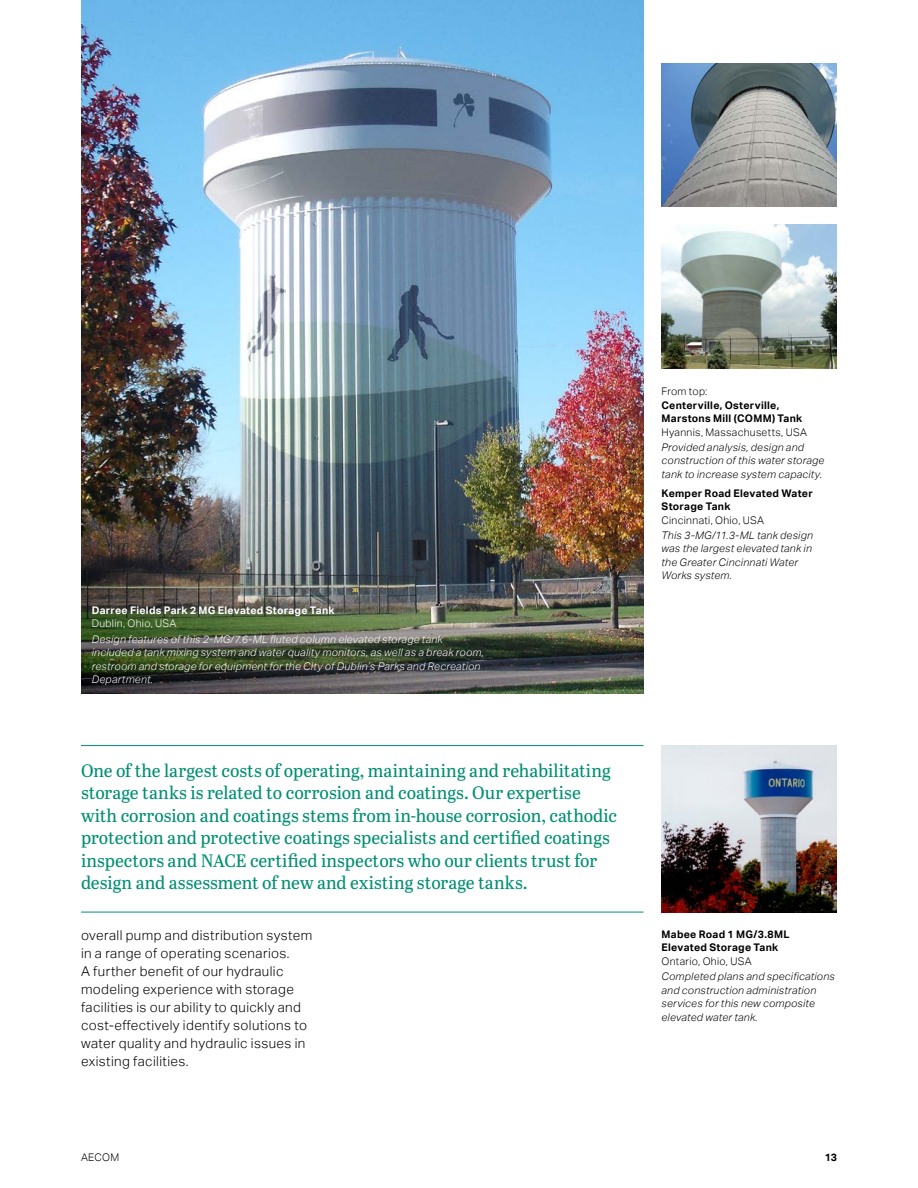
<style>
.page{position:relative;width:918px;height:1188px;background:#fff}
.page>*{position:absolute;margin:0;border:0;box-sizing:border-box;transform-origin:0 0}
.t1{font:18px/22.5px "Abril Titling";color:#008f72}
.t2{font:300 13.5px/18px "AECOM Sans";letter-spacing:.03em;color:#000}
.t3{font:italic 300 10.5px/13.5px "AECOM Sans";letter-spacing:.025em;color:#000}
.t4{font:italic 300 10.5px/13.5px "AECOM Sans";letter-spacing:.025em;color:#fff}
.t5{font:700 10.5px/13.5px "AECOM Sans";letter-spacing:.025em;color:#000}
.t6{font:300 10.5px "AECOM Sans";letter-spacing:.03em;color:#000}
.t7{font:700 10.5px "AECOM Sans";letter-spacing:.025em;color:#fff}
.t8{font:300 10.5px "AECOM Sans";letter-spacing:.03em;color:#fff}
</style>
<div class="page">
<img style="left:81px;top:0;width:563px;height:694px">
<img style="left:662px;top:63px;width:175px;height:144px">
<img style="left:662px;top:745px;width:175px;height:167px">
<img style="left:662px;top:225px;width:175px;height:144px">
<hr style="left:81px;top:745px;width:563px;height:1px;background:#008f72">
<hr style="left:81px;top:912px;width:563px;height:1px;background:#008f72">
<p class="t7" style="left:92px;top:604px;width:244px">Darree Fields Park 2 MG Elevated Storage Tank</p>
<p class="t8" style="left:92px;top:618px;width:86px">Dublin, Ohio, USA</p>
<p class="t4" style="left:92px;top:632px;width:394px">Design features of this 2-MG/7.6-ML fluted column elevated storage tank included a tank mixing system and water quality monitors, as well as a break room, restroom and storage for equipment for the City of Dublin’s Parks and Recreation Department.</p>
<p class="t1" style="left:81px;top:758px;width:538px">One of the largest costs of operating, maintaining and rehabilitating storage tanks is related to corrosion and coatings. Our expertise with corrosion and coatings stems from in-house corrosion, cathodic protection and protective coatings specialists and certified coatings inspectors and NACE certified inspectors―who our clients trust for design and assessment of new and existing storage tanks.</p>
<p class="t6" style="left:662px;top:385px;width:47px">From top:</p>
<p class="t5" style="left:662px;top:398px;width:142px">Centerville, Osterville,<br>Marstons Mill (COMM) Tank</p>
<p class="t6" style="left:662px;top:426px;width:147px">Hyannis, Massachusetts, USA</p>
<p class="t3" style="left:662px;top:440px;width:165px">Provided analysis, design and construction of this water storage tank to increase system capacity.</p>
<p class="t5" style="left:662px;top:486px;width:153px">Kemper Road Elevated Water<br>Storage Tank</p>
<p class="t6" style="left:662px;top:514px;width:104px">Cincinnati, Ohio, USA</p>
<p class="t3" style="left:662px;top:529px;width:153px">This 3-MG/11.3-ML tank design was the largest elevated tank in the Greater Cincinnati Water<br>Works system.</p>
<p class="t2" style="left:81px;top:926px;width:233px">overall pump and distribution system in a range of operating scenarios.<br>A further benefit of our hydraulic modeling experience with storage facilities is our ability to quickly and cost-effectively identify solutions to water quality and hydraulic issues in existing facilities.</p>
<p class="t5" style="left:662px;top:928px;width:130px">Mabee Road 1 MG/3.8ML<br>Elevated Storage Tank</p>
<p class="t6" style="left:662px;top:955px;width:92px">Ontario, Ohio, USA</p>
<p class="t3" style="left:662px;top:970px;width:175px">Completed plans and specifications and construction administration services for this new composite elevated water tank.</p>
<p class="t6" style="left:81px;top:1151px;width:40px">AECOM</p>
<p class="t5" style="left:825px;top:1151px;width:14px">13</p>
</div>
